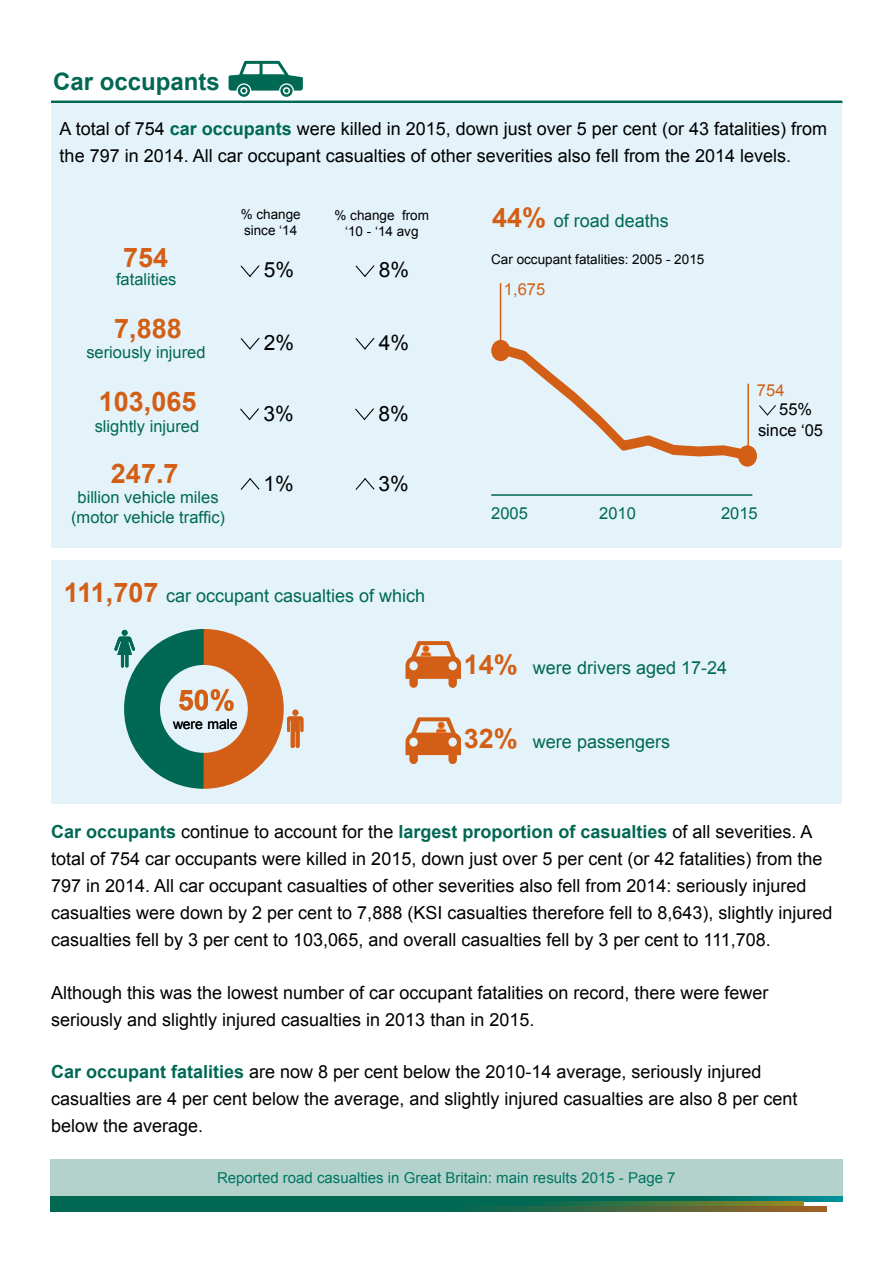
<style>
.page{position:relative;width:893px;height:1263px;background:#fff}
.page>*{position:absolute;margin:0;border:0;box-sizing:border-box;transform-origin:0 0}
.t1{font:700 28.2px "Arial";color:#d25f15}
.t2{font:700 27px "Arial";color:#d25f15}
.t3{font:700 24px "Arial";color:#006853}
.t4{font:21px "Arial";color:#000}
.t5{font:18px/27px "Arial";color:#000}
.t6{font:18px "Arial";color:#006853}
.t7{font:16.5px/19.8px "Arial";color:#006853;text-align:center}
.t8{font:16.5px "Arial";color:#000}
.t9{font:16.5px "Arial";color:#d25f15}
.t10{font:15px "Arial";color:#007662}
.t11{font:13.95px "Arial";letter-spacing:-.01em;color:#000}
.t12{font:13.5px/16.2px "Arial";color:#000}
.s1{font-weight:700;color:#006853}
.s2{font-weight:700;font-size:27px;color:#d25f15}
</style>
<div class="page">
<hr style="left:51px;top:101px;width:791px;height:3px;background:#006853">
<svg style="left:229px;top:61px;width:73px;height:35px"></svg>
<div style="left:51px;top:104px;width:791px;height:444px;background:#e3f3f9"></div>
<svg style="left:240px;top:265px;width:20px;height:12px"></svg>
<svg style="left:240px;top:337px;width:20px;height:13px"></svg>
<svg style="left:240px;top:408px;width:19px;height:12px"></svg>
<svg style="left:240px;top:478px;width:20px;height:12px"></svg>
<svg style="left:355px;top:265px;width:20px;height:12px"></svg>
<svg style="left:355px;top:337px;width:20px;height:13px"></svg>
<svg style="left:355px;top:408px;width:19px;height:12px"></svg>
<svg style="left:355px;top:478px;width:20px;height:12px"></svg>
<hr style="left:500px;top:283px;width:1px;height:64px;background:#d25f15">
<hr style="left:491px;top:494px;width:261px;height:2px;background:#006853">
<svg style="left:491px;top:336px;width:285px;height:131px"></svg>
<div style="left:51px;top:560px;width:791px;height:244px;background:#e3f3f9"></div>
<svg style="left:405px;top:641px;width:56px;height:46px"></svg>
<svg style="left:405px;top:717px;width:56px;height:46px"></svg>
<svg style="left:114px;top:629px;width:189px;height:160px"></svg>
<div style="left:50px;top:1160px;width:792px;height:36px;background:#b3d2cb"></div>
<svg style="left:50px;top:1196px;width:792px;height:5px;background:#006b59"></svg>
<svg style="left:50px;top:1201px;width:753px;height:5px;background:#1b6d4a"></svg>
<svg style="left:50px;top:1206px;width:777px;height:6px;background:#256647"></svg>
<p class="t3" style="left:53px;top:65px;width:168px">Car occupants</p>
<p class="t5" style="left:60px;top:115px;width:769px">A total of 754 <span class="s1">car occupants</span> were killed in 2015, down just over 5 per cent (or 43 fatalities) from the 797 in 2014. All car occupant casualties of other severities also fell from the 2014 levels.</p>
<p class="t2" style="left:123px;top:239px;width:47px">754</p>
<p class="t7" style="left:116px;top:270px;width:62px">fatalities</p>
<p class="t2" style="left:114px;top:310px;width:69px">7,888</p>
<p class="t7" style="left:86px;top:342px;width:121px">seriously injured</p>
<p class="t2" style="left:99px;top:384px;width:99px">103,065</p>
<p class="t7" style="left:95px;top:417px;width:106px">slightly injured</p>
<p class="t2" style="left:111px;top:455px;width:69px">247.7</p>
<p class="t7" style="left:71px;top:487px;width:156px">billion vehicle miles (motor vehicle traffic)</p>
<p class="t12" style="left:241px;top:206px;width:62px">% change since ‘14</p>
<p class="t12" style="left:334px;top:207px;width:96px;text-align:center">% change from ‘10 - ‘14 avg</p>
<p class="t4" style="left:379px;top:255px;width:32px">8%</p>
<p class="t4" style="left:264px;top:255px;width:32px">5%</p>
<p class="t4" style="left:264px;top:329px;width:32px">2%</p>
<p class="t4" style="left:379px;top:329px;width:32px">4%</p>
<p class="t4" style="left:263px;top:400px;width:32px">3%</p>
<p class="t4" style="left:378px;top:400px;width:32px">8%</p>
<p class="t4" style="left:263px;top:470px;width:32px">1%</p>
<p class="t4" style="left:378px;top:470px;width:32px">3%</p>
<p class="t6" style="left:64px;top:583px;width:363px"><span class="s2">111,707</span> car occupant casualties of which</p>
<p class="t1" style="left:178px;top:681px;width:58px">50%</p>
<p class="t11" style="left:173px;top:715px;width:66px">were male</p>
<p class="t6" style="left:492px;top:209px;width:178px"><span class="s2">44%</span> of road deaths</p>
<p class="t12" style="left:491px;top:252px;width:215px">Car occupant fatalities: 2005 - 2015</p>
<p class="t9" style="left:504px;top:278px;width:43px">1,675</p>
<p class="t9" style="left:757px;top:379px;width:29px">754</p>
<p class="t8" style="left:779px;top:398px;width:35px">55%</p>
<p class="t8" style="left:758px;top:419px;width:67px">since ‘05</p>
<p class="t7" style="left:491px;top:504px;width:38px">2005</p>
<p class="t7" style="left:599px;top:504px;width:38px">2010</p>
<p class="t7" style="left:721px;top:504px;width:38px">2015</p>
<p class="t6" style="left:464px;top:656px;width:265px"><span class="s2">14%</span> were drivers aged 17-24</p>
<p class="t6" style="left:464px;top:729px;width:208px"><span class="s2">32%</span> were passengers</p>
<p class="t5" style="left:51px;top:818px;width:783px"><span class="s1">Car occupants</span> continue to account for the <span class="s1">largest proportion of casualties</span> of all severities. A total of 754 car occupants were killed in 2015, down just over 5 per cent (or 42 fatalities) from the 797 in 2014. All car occupant casualties of other severities also fell from 2014: seriously injured casualties were down by 2 per cent to 7,888 (KSI casualties therefore fell to 8,643), slightly injured casualties fell by 3 per cent to 103,065, and overall casualties fell by 3 per cent to 111,708.</p>
<p class="t5" style="left:51px;top:979px;width:719px">Although this was the lowest number of car occupant fatalities on record, there were fewer seriously and slightly injured casualties in 2013 than in 2015.</p>
<p class="t5" style="left:51px;top:1058px;width:748px"><span class="s1">Car occupant fatalities</span> are now 8 per cent below the 2010-14 average, seriously injured casualties are 4 per cent below the average, and slightly injured casualties are also 8 per cent below the average.</p>
<p class="t10" style="left:217px;top:1168px;width:460px">Reported road casualties in Great Britain: main results 2015 - Page 7</p>
</div>
